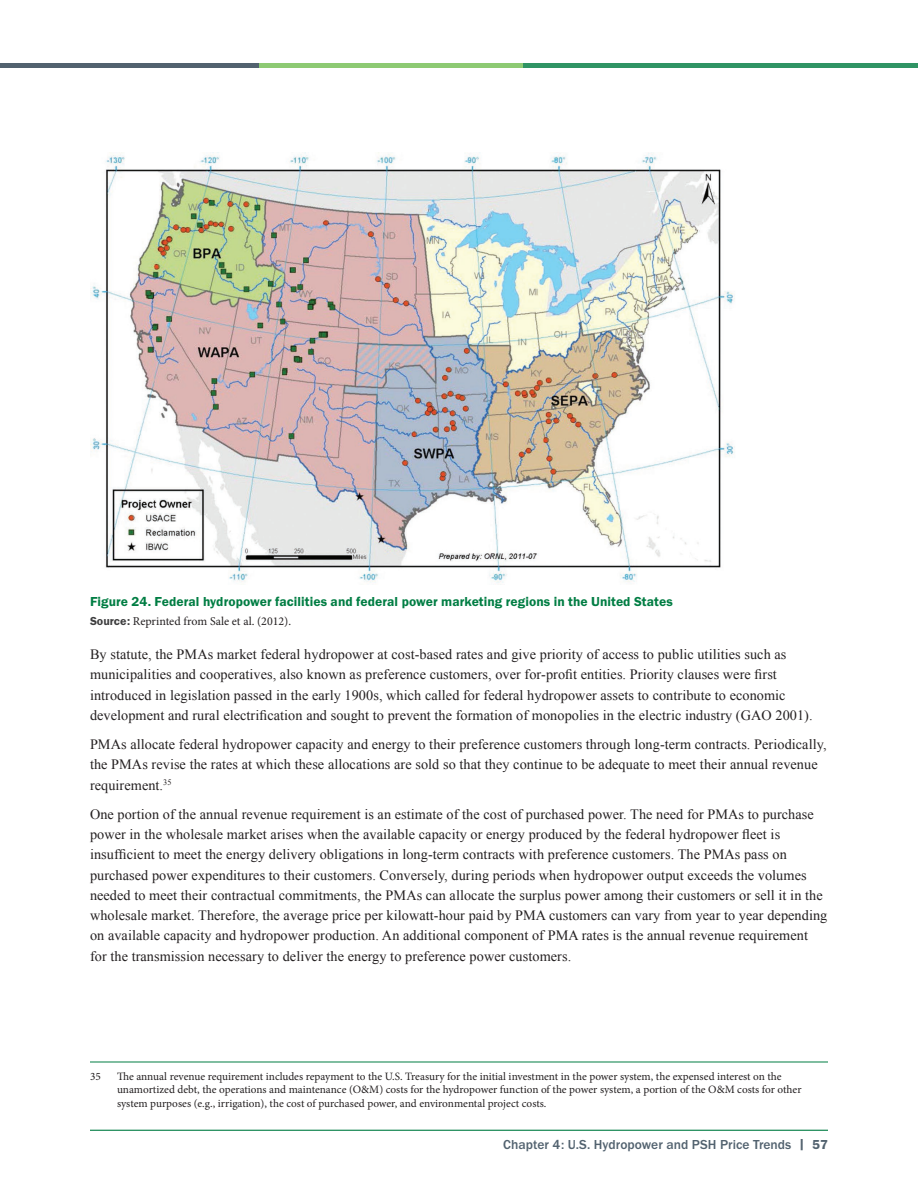
<style>
.page{position:relative;width:918px;height:1188px;background:#fff}
.page>*{position:absolute;margin:0;border:0;box-sizing:border-box;transform-origin:0 0}
.t1{font:14.25px/20.2px "Times New Roman";letter-spacing:.005em;color:#231f20}
.t2{font:13.5px "Franklin Gothic URW Dem";letter-spacing:.005em;color:#007d43}
.t3{font:500 13.5px "Franklin Gothic URW";letter-spacing:.005em;color:#52626f}
.t4{font:12px "Minion Pro";color:#231f20}
.Footnote{font:11.25px/13.5px "Minion Pro";color:#231f20}
.s1{font-family:"Franklin Gothic URW Dem";color:#3e3e3f}
.s2{font-family:"Franklin Gothic URW Dem";font-weight:400}
</style>
<div class="page">
<hr style="left:90px;top:1130px;width:738px;height:1px;background:#007d43">
<div style="left:522px;top:63px;width:396px;height:5px;background:#2f9464"></div>
<div style="left:259px;top:63px;width:263px;height:5px;background:#8dca73"></div>
<div style="left:175px;top:63px;width:84px;height:5px;background:#52626f"></div>
<div style="left:0;top:63px;width:175px;height:5px;background:#52626f"></div>
<hr style="left:90px;top:1062px;width:738px;height:1px;background:#007d43">
<img style="left:90px;top:152px;width:645px;height:431px">
<p class="t2" style="left:90px;top:593px;width:584px">Figure 24. Federal hydropower facilities and federal power marketing regions in the United States</p>
<p class="t4" style="left:90px;top:614px;width:203px"><span class="s1">Source:</span> Reprinted from Sale et al. (2012).</p>
<p class="t1" style="left:90px;top:644px;width:724px">By statute, the PMAs market federal hydropower at cost-based rates and give priority of access to public utilities such as municipalities and cooperatives, also known as preference customers, over for-profit entities. Priority clauses were first introduced in legislation passed in the early 1900s, which called for federal hydropower assets to contribute to economic development and rural electrification and sought to prevent the formation of monopolies in the electric industry (GAO 2001).</p>
<p class="t1" style="left:90px;top:734px;width:738px">PMAs allocate federal hydropower capacity and energy to their preference customers through long-term contracts. Periodically, the PMAs revise the rates at which these allocations are sold so that they continue to be adequate to meet their annual revenue requirement.<sup>35</sup></p>
<p class="t1" style="left:90px;top:804px;width:739px">One portion of the annual revenue requirement is an estimate of the cost of purchased power. The need for PMAs to purchase power in the wholesale market arises when the available capacity or energy produced by the federal hydropower fleet is insufficient to meet the energy delivery obligations in long-term contracts with preference customers. The PMAs pass on purchased power expenditures to their customers. Conversely, during periods when hydropower output exceeds the volumes needed to meet their contractual commitments, the PMAs can allocate the surplus power among their customers or sell it in the wholesale market. Therefore, the average price per kilowatt-hour paid by PMA customers can vary from year to year depending on available capacity and hydropower production. An additional component of PMA rates is the annual revenue requirement for the transmission necessary to deliver the energy to preference power customers.</p>
<p class="Footnote" style="left:90px;top:1070px;width:12px">35</p>
<p class="Footnote" style="left:117px;top:1070px;width:686px">Te annual revenue requirement includes repayment to the U.S. Treasury for the initial investment in the power system, the expensed interest on the unamortized debt, the operations and maintenance (O&amp;M) costs for the hydropower function of the power system, a portion of the O&amp;M costs for other system purposes (e.g., irrigation), the cost of purchased power, and environmental project costs.</p>
<p class="t3" style="left:503px;top:1136px;width:326px">Chapter 4: U.S. Hydropower and PSH Price Trends <span class="s2">| 57</span></p>
</div>
